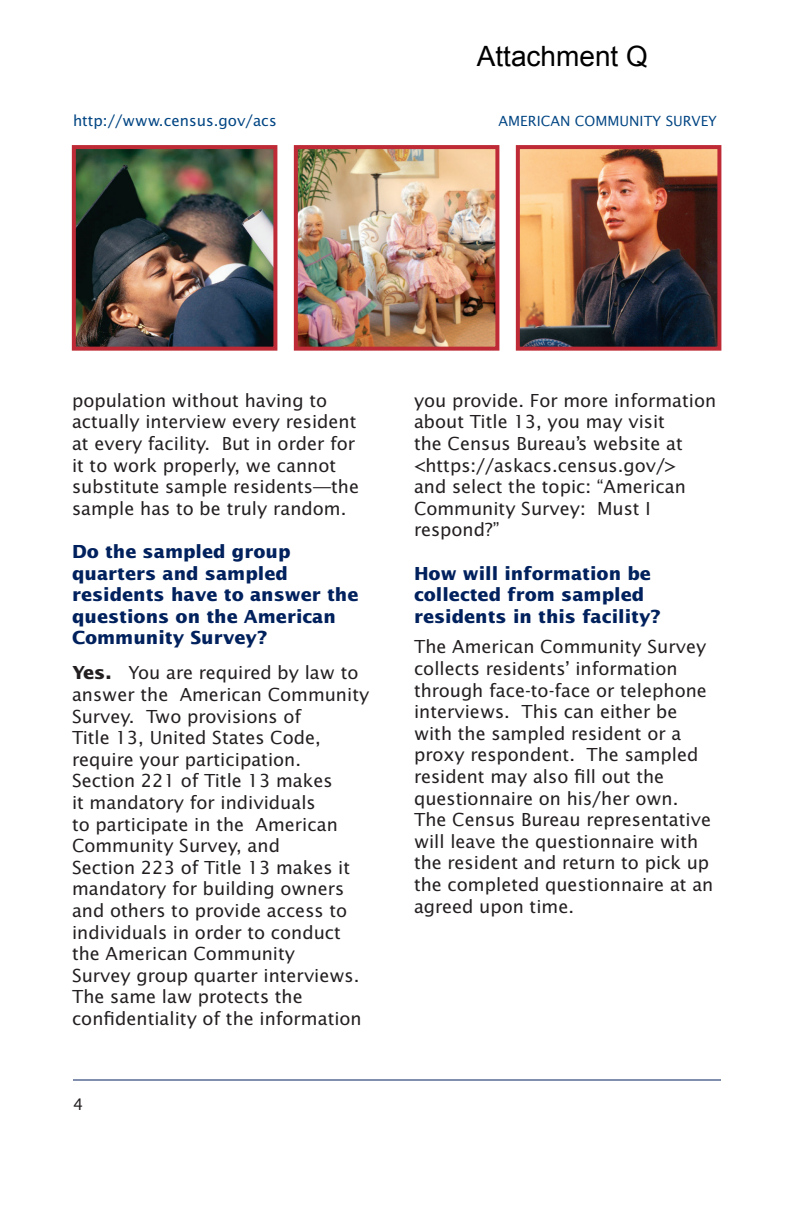
<style>
.page{position:relative;width:792px;height:1224px;background:#fff}
.page>*{position:absolute;margin:0;border:0;box-sizing:border-box;transform-origin:0 0}
.t1{font:28px "Arial";color:#000}
.t2{font:18px/21.6px "Lucida Sans";color:#231f20}
.t3{font:700 18px/21.6px "Lucida Sans";color:#00215d}
.t4{font:16px "Lucida Sans";color:#231f20}
.t5{font:15px "Lucida Sans";color:#004583}
.t6{font:14px "Lucida Sans";color:#004583}
.s1{font-weight:700}
</style>
<div class="page">
<hr style="left:73px;top:1080px;width:648px;height:1px;background:#00215d">
<img style="left:77px;top:150px;width:195px;height:196px">
<div style="left:72px;top:145px;width:205px;height:206px;border:4px solid #be2b36"></div>
<img style="left:521px;top:150px;width:195px;height:196px">
<div style="left:516px;top:145px;width:205px;height:206px;border:4px solid #be2b36"></div>
<img style="left:299px;top:150px;width:195px;height:196px">
<div style="left:294px;top:145px;width:205px;height:206px;border:4px solid #be2b36"></div>
<h1 class="t1" style="left:477px;top:38px;width:173px">Attachment Q</h1>
<p class="t5" style="left:73px;top:112px;width:205px">http://www.census.gov/acs</p>
<p class="t6" style="left:499px;top:113px;width:220px">AMERICAN COMMUNITY SURVEY</p>
<p class="t2" style="left:72px;top:390px;width:289px">population without having to actually interview every resident at every facility. But in order for it to work properly, we cannot substitute sample residents—the sample has to be truly random.</p>
<p class="t3" style="left:72px;top:541px;width:288px">Do the sampled group quarters and sampled residents have to answer the questions on the American<br>Community Survey?</p>
<p class="t2" style="left:72px;top:663px;width:299px"><span class="s1">Yes.</span> You are required by law to answer the American Community<br>Survey. Two provisions of<br>Title 13, United States Code, require your participation.<br>Section 221 of Title 13 makes<br>it mandatory for individuals<br>to participate in the American<br>Community Survey, and<br>Section 223 of Title 13 makes it mandatory for building owners and others to provide access to individuals in order to conduct the American Community<br>Survey group quarter interviews.<br>The same law protects the confidentiality of the information</p>
<p class="t4" style="left:73px;top:1095px;width:12px">4</p>
<p class="t2" style="left:414px;top:390px;width:304px">you provide. For more information about Title 13, you may visit<br>the Census Bureau’s website at &lt;https://askacs.census.gov/&gt;<br>and select the topic: “American<br>Community Survey: Must I respond?”</p>
<p class="t3" style="left:414px;top:563px;width:248px">How will information be collected from sampled residents in this facility?</p>
<p class="t2" style="left:414px;top:637px;width:301px">The American Community Survey collects residents’ information through face-to-face or telephone interviews. This can either be with the sampled resident or a proxy respondent. The sampled resident may also fill out the questionnaire on his/her own.<br>The Census Bureau representative will leave the questionnaire with the resident and return to pick up the completed questionnaire at an agreed upon time.</p>
</div>
